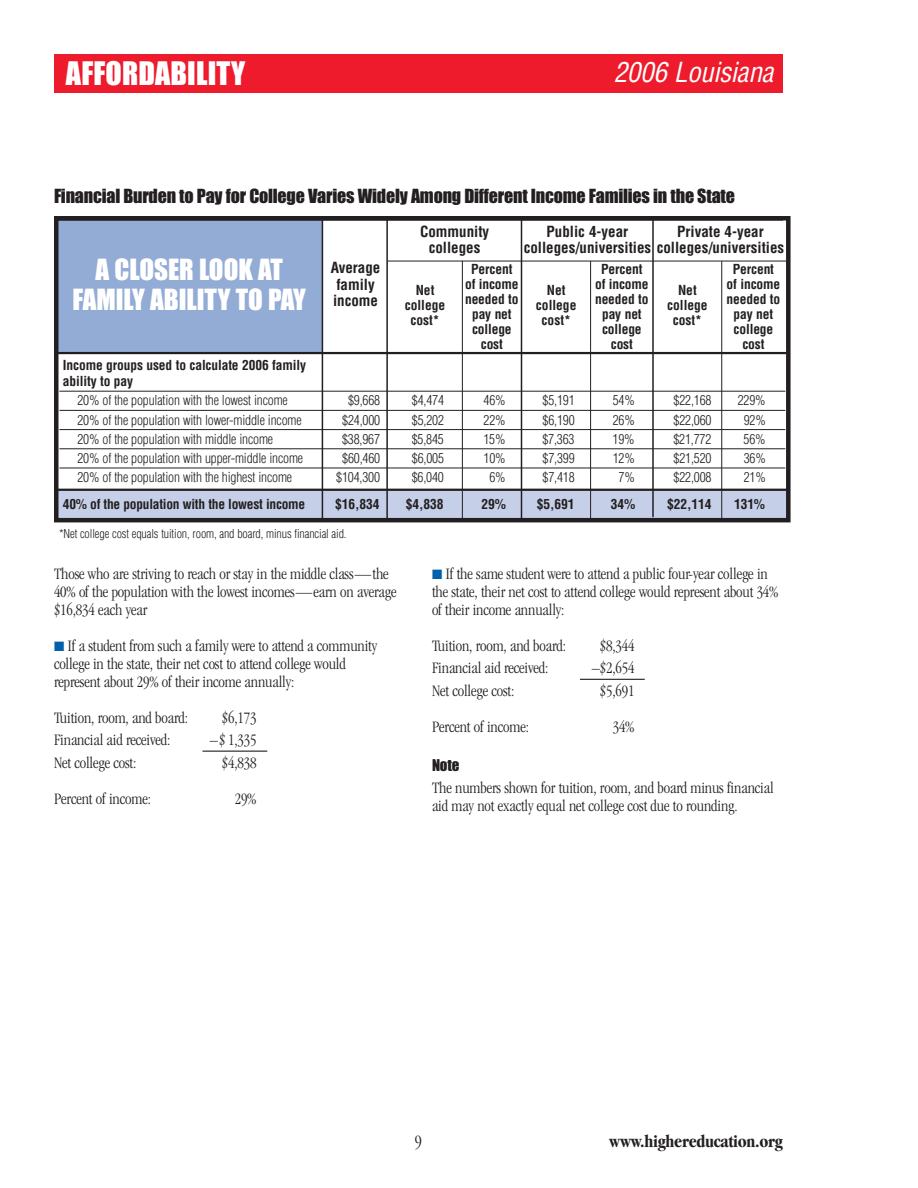
<style>
.page{position:relative;width:918px;height:1188px;background:#fff}
.page>*{position:absolute;margin:0;border:0;box-sizing:border-box;transform-origin:0 0}
.t1{font:30px "Impact";letter-spacing:.005em;color:#fff}
.t2{font:27px/30px "Impact";color:#fff;text-align:center}
.t3{font:italic condensed 27px "Helvetica";letter-spacing:-.01em;color:#fff}
.t4{font:18px "Impact";letter-spacing:-.01em;color:#231f20}
.t5{font:700 condensed 18px "Garamond";letter-spacing:-.015em;color:#231f20}
.t6{font:300 condensed 18px "Garamond";color:#231f20}
.t7{font:300 condensed 16.5px/18px "Garamond";letter-spacing:-.01em;color:#231f20}
.t8{font:700 condensed 15px/16.5px "Helvetica";color:#231f20}
.t9{font:15px "Impact";color:#231f20}
.t10{font:300 condensed 13.5px "Helvetica";letter-spacing:-.01em;color:#231f20}
.t11{font:700 condensed 13.5px/15px "Helvetica";letter-spacing:-.01em;color:#231f20;text-align:center}
.t12{font:300 condensed 12px "Helvetica";letter-spacing:-.01em;color:#231f20}
.s1{color:#0161aa}
</style>
<div class="page">
<div style="left:58px;top:490px;width:730px;height:30px;background:#c5d0e8"></div>
<div style="left:54px;top:54px;width:729px;height:39px;background:#ee1b2c"></div>
<div style="left:56px;top:220px;width:266px;height:132px;background:#93acd6"></div>
<hr style="left:59px;top:391px;width:726px;height:1px;background:#231f20">
<hr style="left:59px;top:410px;width:726px;height:1px;background:#231f20">
<hr style="left:59px;top:429px;width:726px;height:1px;background:#231f20">
<hr style="left:59px;top:449px;width:726px;height:1px;background:#231f20">
<hr style="left:59px;top:468px;width:726px;height:1px;background:#231f20">
<hr style="left:322px;top:216px;width:1px;height:305px;background:#231f20">
<hr style="left:57px;top:352px;width:731px;height:2px;background:#231f20">
<hr style="left:57px;top:489px;width:731px;height:2px;background:#231f20">
<hr style="left:462px;top:261px;width:1px;height:259px;background:#231f20">
<hr style="left:386px;top:218px;width:2px;height:302px;background:#231f20">
<hr style="left:521px;top:218px;width:1px;height:302px;background:#231f20">
<hr style="left:652px;top:219px;width:2px;height:298px;background:#231f20">
<hr style="left:387px;top:261px;width:401px;height:1px;background:#231f20">
<hr style="left:590px;top:261px;width:1px;height:260px;background:#231f20">
<hr style="left:721px;top:261px;width:1px;height:260px;background:#231f20">
<div style="left:54px;top:216px;width:737px;height:306px;border:4px solid #231f20"></div>
<hr style="left:202px;top:751px;width:65px;height:1px;background:#231f20">
<hr style="left:580px;top:679px;width:65px;height:1px;background:#231f20">
<h1 class="t1" style="left:66px;top:64px;width:181px">AFFORDABILITY</h1>
<h2 class="t3" style="left:614px;top:62px;width:161px">2006 Louisiana</h2>
<p class="t4" style="left:54px;top:190px;width:683px">Financial Burden to Pay for College Varies Widely Among Different Income Families in the State</p>
<h2 class="t2" style="left:73px;top:257px;width:235px">A CLOSER LOOK AT<br>FAMILY ABILITY TO PAY</h2>
<p class="t8" style="left:331px;top:261px;width:51px">Average family income</p>
<p class="t8" style="left:420px;top:225px;width:71px;text-align:center">Community colleges</p>
<p class="t8" style="left:547px;top:224px;width:83px">Public 4-year</p>
<p class="t8" style="left:524px;top:224px;width:262px;text-indent:153px">Private 4-year colleges/universities colleges/universities</p>
<p class="t11" style="left:405px;top:284px;width:42px">Net college cost*</p>
<p class="t11" style="left:465px;top:263px;width:55px">Percent of income needed to pay net college cost</p>
<p class="t11" style="left:536px;top:283px;width:42px">Net college cost*</p>
<p class="t11" style="left:595px;top:263px;width:55px">Percent of income needed to pay net college cost</p>
<p class="t11" style="left:667px;top:284px;width:42px">Net college cost*</p>
<p class="t11" style="left:727px;top:263px;width:55px">Percent of income needed to pay net college cost</p>
<p class="t11" style="left:63px;top:358px;width:245px;line-height:16.2px;text-align:left">Income groups used to calculate 2006 family ability to pay</p>
<p class="t10" style="left:77px;top:395px;width:212px">20% of the population with the lowest income</p>
<p class="t10" style="left:348px;top:395px;width:34px">$9,668</p>
<p class="t10" style="left:412px;top:395px;width:34px">$4,474</p>
<p class="t10" style="left:484px;top:395px;width:24px">46%</p>
<p class="t10" style="left:543px;top:395px;width:34px">$5,191</p>
<p class="t10" style="left:613px;top:395px;width:24px">54%</p>
<p class="t10" style="left:674px;top:395px;width:40px">$22,168</p>
<p class="t10" style="left:738px;top:395px;width:30px">229%</p>
<p class="t10" style="left:77px;top:414px;width:226px">20% of the population with lower-middle income</p>
<p class="t10" style="left:342px;top:414px;width:40px">$24,000</p>
<p class="t10" style="left:412px;top:414px;width:34px">$5,202</p>
<p class="t10" style="left:484px;top:414px;width:24px">22%</p>
<p class="t10" style="left:543px;top:414px;width:34px">$6,190</p>
<p class="t10" style="left:613px;top:414px;width:24px">26%</p>
<p class="t10" style="left:674px;top:414px;width:40px">$22,060</p>
<p class="t10" style="left:744px;top:414px;width:24px">92%</p>
<p class="t10" style="left:77px;top:434px;width:197px">20% of the population with middle income</p>
<p class="t10" style="left:342px;top:434px;width:40px">$38,967</p>
<p class="t10" style="left:412px;top:434px;width:34px">$5,845</p>
<p class="t10" style="left:483px;top:434px;width:24px">15%</p>
<p class="t10" style="left:542px;top:434px;width:34px">$7,363</p>
<p class="t10" style="left:613px;top:434px;width:24px">19%</p>
<p class="t10" style="left:673px;top:434px;width:40px">$21,772</p>
<p class="t10" style="left:744px;top:434px;width:24px">56%</p>
<p class="t10" style="left:77px;top:453px;width:227px">20% of the population with upper-middle income</p>
<p class="t10" style="left:342px;top:453px;width:40px">$60,460</p>
<p class="t10" style="left:412px;top:453px;width:34px">$6,005</p>
<p class="t10" style="left:484px;top:453px;width:24px">10%</p>
<p class="t10" style="left:543px;top:453px;width:34px">$7,399</p>
<p class="t10" style="left:613px;top:453px;width:24px">12%</p>
<p class="t10" style="left:674px;top:453px;width:40px">$21,520</p>
<p class="t10" style="left:744px;top:453px;width:24px">36%</p>
<p class="t10" style="left:77px;top:472px;width:216px">20% of the population with the highest income</p>
<p class="t10" style="left:336px;top:472px;width:45px">$104,300</p>
<p class="t10" style="left:412px;top:472px;width:34px">$6,040</p>
<p class="t10" style="left:489px;top:472px;width:18px">6%</p>
<p class="t10" style="left:543px;top:472px;width:34px">$7,418</p>
<p class="t10" style="left:619px;top:472px;width:18px">7%</p>
<p class="t10" style="left:674px;top:472px;width:40px">$22,008</p>
<p class="t10" style="left:744px;top:472px;width:24px">21%</p>
<p class="t11" style="left:63px;top:498px;width:244px">40% of the population with the lowest income</p>
<p class="t11" style="left:335px;top:498px;width:46px">$16,834</p>
<p class="t11" style="left:406px;top:498px;width:39px">$4,838</p>
<p class="t11" style="left:481px;top:498px;width:26px">29%</p>
<p class="t11" style="left:537px;top:498px;width:39px">$5,691</p>
<p class="t11" style="left:611px;top:498px;width:26px">34%</p>
<p class="t11" style="left:667px;top:498px;width:46px">$22,114</p>
<p class="t11" style="left:734px;top:498px;width:33px">131%</p>
<p class="t12" style="left:59px;top:529px;width:289px">*Net college cost equals tuition, room, and board, minus financial aid.</p>
<p class="t7" style="left:54px;top:566px;width:344px">Those who are striving to reach or stay in the middle class—the<br>40% of the population with the lowest incomes—earn on average $16,834 each year</p>
<p class="t7" style="left:54px;top:638px;width:325px"><span class="s1">■</span> If a student from such a family were to attend a community college in the state, their net cost to attend college would represent about 29% of their income annually:</p>
<p class="t7" style="left:54px;top:710px;width:136px">Tuition, room, and board:</p>
<p class="t7" style="left:222px;top:710px;width:36px">$6,173</p>
<p class="t7" style="left:54px;top:732px;width:118px">Financial aid received:</p>
<p class="t7" style="left:210px;top:732px;width:48px">–$ 1,335</p>
<p class="t7" style="left:54px;top:755px;width:84px">Net college cost:</p>
<p class="t7" style="left:222px;top:755px;width:36px">$4,838</p>
<p class="t7" style="left:54px;top:791px;width:98px">Percent of income:</p>
<p class="t7" style="left:235px;top:791px;width:23px">29%</p>
<p class="t7" style="left:432px;top:566px;width:348px"><span class="s1">■</span> If the same student were to attend a public four-year college in the state, their net cost to attend college would represent about 34% of their income annually:</p>
<p class="t7" style="left:432px;top:638px;width:136px">Tuition, room, and board:</p>
<p class="t7" style="left:600px;top:638px;width:36px">$8,344</p>
<p class="t7" style="left:432px;top:660px;width:118px">Financial aid received:</p>
<p class="t7" style="left:592px;top:660px;width:44px">–$2,654</p>
<p class="t7" style="left:432px;top:683px;width:84px">Net college cost:</p>
<p class="t7" style="left:600px;top:683px;width:36px">$5,691</p>
<p class="t7" style="left:432px;top:719px;width:98px">Percent of income:</p>
<p class="t7" style="left:613px;top:719px;width:23px">34%</p>
<p class="t9" style="left:432px;top:760px;width:29px">Note</p>
<p class="t7" style="left:432px;top:780px;width:343px">The numbers shown for tuition, room, and board minus financial aid may not exactly equal net college cost due to rounding.</p>
<p class="t6" style="left:415px;top:1134px;width:9px">9</p>
<p class="t5" style="left:609px;top:1134px;width:175px">www.highereducation.org</p>
</div>
